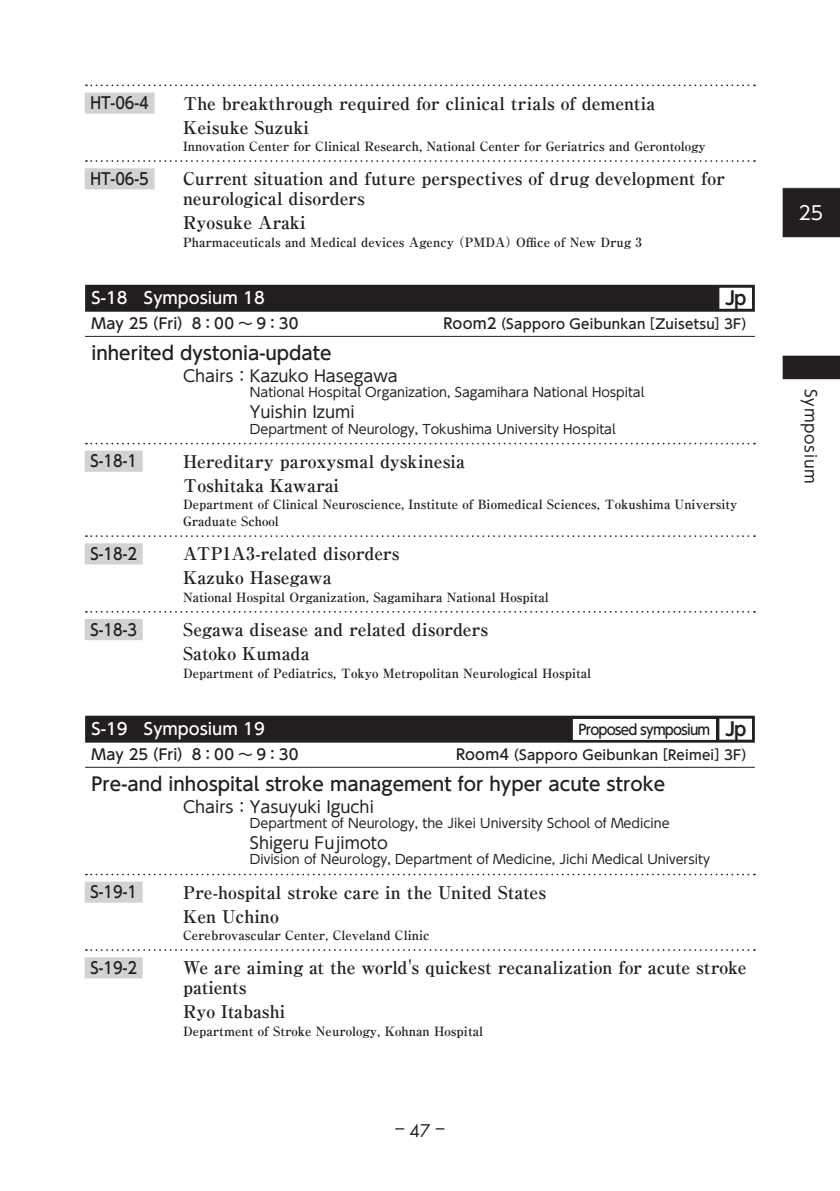
<style>
.page{position:relative;width:840px;height:1191px;background:#fff}
.page>*{position:absolute;margin:0;border:0;box-sizing:border-box;transform-origin:0 0}
.t1{font:18.8px "UD Shin Go Pr 6 N";color:#fff}
.t2{font:500 18.4px "UD Shin Go Pr 6 N";color:#231f20}
.t3{font:700 18.4px "UD Shin Go Pr 6 N De";color:#231f20}
.t4{font:700 17.6px/24px "Ryumin Pr 6 N";color:#231f20}
.t5{font:17px "Futura Std";color:#231f20;scale:2.5 1}
.t6{font:16.2px "UD Shin Go Pr 6 N";color:#231f20}
.t7{font:500 16.2px "UD Shin Go Pr 6 N";color:#231f20;scale:.9 1}
.t8{font:500 16.2px "UD Shin Go Pr 6 N";color:#fff}
.t9{font:15.6px "UD Shin Go Pr 6 N";letter-spacing:.05em;color:#231f20}
.t10{font:500 14.8px "UD Shin Go Pr 6 N";letter-spacing:.015em;color:#231f20}
.t11{font:500 14.2px "UD Shin Go Pr 6 N";letter-spacing:-.06em;color:#231f20;scale:.95 1}
.t12{font:500 13.4px "UD Shin Go Pr 6 N";letter-spacing:.02em;color:#231f20}
.t13{font:700 12.8px/17px "Ryumin Pr 6 N";color:#231f20}
.t14{font:12.8px "UD Shin Go Pr 6 N";color:#231f20}
.s1{font-size:14.8px}
.s2{font-family:"UD Shin Go Pr 6 N De";font-weight:700;font-size:18.4px}
</style>
<div class="page">
<svg style="left:86px;top:84px;width:668px;height:2px"></svg>
<div style="left:85px;top:93px;width:69px;height:21px;background:#d1d2d4"></div>
<svg style="left:86px;top:160px;width:668px;height:2px"></svg>
<div style="left:85px;top:168px;width:69px;height:21px;background:#d1d2d4"></div>
<div style="left:85px;top:285px;width:669px;height:27px;background:#231f20"></div>
<div style="left:719px;top:288px;width:32px;height:21px;background:#fff"></div>
<hr style="left:85px;top:336px;width:669px;height:1px;background:#231f20">
<svg style="left:86px;top:443px;width:668px;height:1px"></svg>
<div style="left:85px;top:451px;width:58px;height:21px;background:#d1d2d4"></div>
<svg style="left:86px;top:535px;width:668px;height:2px"></svg>
<div style="left:85px;top:543px;width:58px;height:21px;background:#d1d2d4"></div>
<svg style="left:86px;top:611px;width:668px;height:1px"></svg>
<div style="left:85px;top:619px;width:58px;height:21px;background:#d1d2d4"></div>
<div style="left:85px;top:715px;width:669px;height:27px;background:#231f20"></div>
<div style="left:719px;top:718px;width:32px;height:21px;background:#fff"></div>
<div style="left:572px;top:719px;width:143px;height:21px;background:#fff"></div>
<hr style="left:85px;top:767px;width:669px;height:1px;background:#231f20">
<svg style="left:86px;top:873px;width:668px;height:2px"></svg>
<div style="left:85px;top:881px;width:58px;height:21px;background:#d1d2d4"></div>
<svg style="left:86px;top:949px;width:668px;height:2px"></svg>
<div style="left:85px;top:957px;width:58px;height:21px;background:#d1d2d4"></div>
<svg style="left:782px;top:187px;width:57px;height:51px;background:#2d292a"></svg>
<svg style="left:782px;top:355px;width:57px;height:25px"></svg>
<p class="t7" style="left:90px;top:90px;width:66px">HT-06-4</p>
<h3 class="t4" style="left:183px;top:90px;width:473px">The breakthrough required for clinical trials of dementia<br>Keisuke Suzuki</h3>
<p class="t13" style="left:183px;top:137px;width:524px">Innovation Center for Clinical Research, National Center for Geriatrics and Gerontology</p>
<p class="t7" style="left:90px;top:166px;width:66px">HT-06-5</p>
<h3 class="t4" style="left:183px;top:168px;width:543px;line-height:19.8px">Current situation and future perspectives of drug development for neurological disorders</h3>
<h3 class="t4" style="left:183px;top:210px;width:124px">Ryosuke Araki</h3>
<p class="t13" style="left:183px;top:233px;width:460px">Pharmaceuticals and Medical devices Agency （PMDA）Office of New Drug 3</p>
<p class="t8" style="left:91px;top:285px;width:175px">S-18　Symposium 18</p>
<h2 class="t3" style="left:724px;top:283px;width:23px">Jp</h2>
<p class="t10" style="left:91px;top:312px;width:208px">May 25（Fri）8：00 ～ 9：30</p>
<p class="t12" style="left:443px;top:313px;width:313px"><span class="s1">Room2</span>（Sapporo Geibunkan [Zuisetsu] 3F）</p>
<h2 class="t2" style="left:91px;top:338px;width:241px">inherited dystonia-update</h2>
<p class="t6" style="left:183px;top:362px;width:232px">Chairs：Kazuko Hasegawa　</p>
<p class="t14" style="left:250px;top:382px;width:396px">National Hospital Organization, Sagamihara National Hospital</p>
<p class="t6" style="left:250px;top:399px;width:122px">Yuishin Izumi　</p>
<p class="t14" style="left:250px;top:418px;width:367px">Department of Neurology, Tokushima University Hospital</p>
<p class="t7" style="left:90px;top:448px;width:53px">S-18-1</p>
<h3 class="t4" style="left:183px;top:448px;width:283px">Hereditary paroxysmal dyskinesia<br>Toshitaka Kawarai</h3>
<p class="t13" style="left:183px;top:495px;width:555px">Department of Clinical Neuroscience, Institute of Biomedical Sciences, Tokushima University<br>Graduate School</p>
<p class="t7" style="left:90px;top:541px;width:53px">S-18-2</p>
<h3 class="t4" style="left:183px;top:541px;width:218px">ATP1A3-related disorders<br>Kazuko Hasegawa</h3>
<p class="t13" style="left:183px;top:588px;width:367px">National Hospital Organization, Sagamihara National Hospital</p>
<p class="t7" style="left:90px;top:616px;width:53px">S-18-3</p>
<h3 class="t4" style="left:183px;top:616px;width:306px">Segawa disease and related disorders<br>Satoko Kumada</h3>
<p class="t13" style="left:183px;top:663px;width:409px">Department of Pediatrics, Tokyo Metropolitan Neurological Hospital</p>
<p class="t8" style="left:91px;top:716px;width:175px">S-19　Symposium 19</p>
<p class="t11" style="left:578px;top:718px;width:178px">Proposed symposium <span class="s2">Jp</span></p>
<p class="t10" style="left:91px;top:742px;width:208px">May 25（Fri）8：00 ～ 9：30</p>
<p class="t12" style="left:456px;top:744px;width:300px"><span class="s1">Room4</span>（Sapporo Geibunkan [Reimei] 3F）</p>
<h2 class="t2" style="left:91px;top:769px;width:575px">Pre-and inhospital stroke management for hyper acute stroke</h2>
<p class="t6" style="left:183px;top:793px;width:208px">Chairs：Yasuyuki Iguchi　</p>
<p class="t14" style="left:250px;top:813px;width:421px">Department of Neurology, the Jikei University School of Medicine</p>
<p class="t6" style="left:250px;top:830px;width:155px">Shigeru Fujimoto　</p>
<p class="t14" style="left:250px;top:849px;width:461px">Division of Neurology, Department of Medicine, Jichi Medical University</p>
<p class="t7" style="left:90px;top:879px;width:53px">S-19-1</p>
<h3 class="t4" style="left:183px;top:879px;width:364px">Pre-hospital stroke care in the United States<br>Ken Uchino</h3>
<p class="t13" style="left:183px;top:926px;width:248px">Cerebrovascular Center, Cleveland Clinic</p>
<p class="t7" style="left:90px;top:954px;width:53px">S-19-2</p>
<h3 class="t4" style="left:183px;top:957px;width:564px;line-height:19.8px">We are aiming at the world's quickest recanalization for acute stroke patients</h3>
<h3 class="t4" style="left:183px;top:998px;width:104px">Ryo Itabashi</h3>
<p class="t13" style="left:183px;top:1021px;width:301px">Department of Stroke Neurology, Kohnan Hospital</p>
<h3 class="t5" style="left:395px;top:1118px;width:21px">-47 -</h3>
<h1 class="t1" style="left:797px;top:197px;width:26px">25</h1>
<p class="t9" style="left:823px;top:389px;width:97px;rotate:90deg">Symposium</p>
</div>
